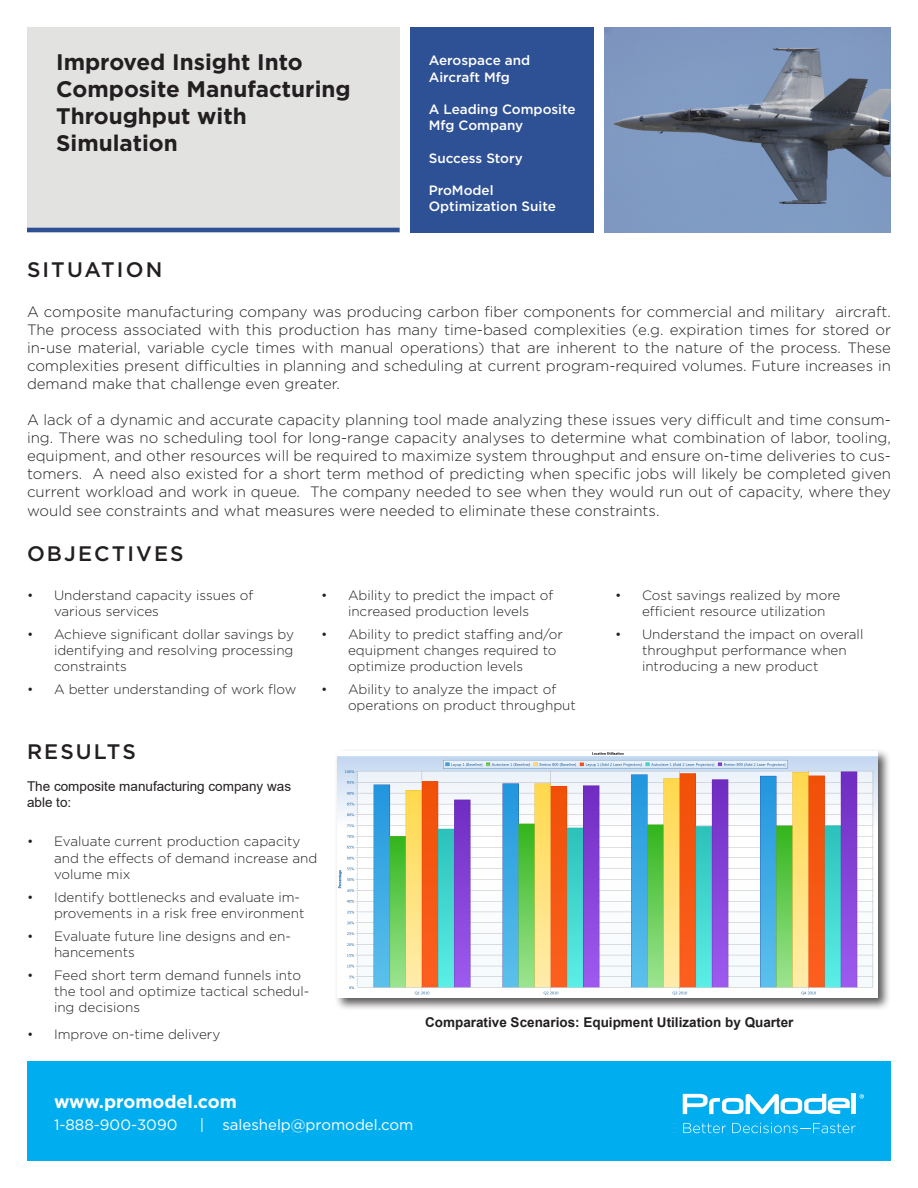
<style>
.page{position:relative;width:918px;height:1188px;background:#fff}
.page>*{position:absolute;margin:0;border:0;box-sizing:border-box;transform-origin:0 0}
.t1{font:700 22.5px/27px "Gotham";color:#231f20}
.t2{font:500 21px "Gotham";letter-spacing:.1em;color:#231f20}
.t3{font:700 18px "Gotham";color:#fff}
.t4{font:300 15px/18px "Gotham";color:#231f20;text-align:justify}
.t5{font:15px "Gotham";color:#fff}
.t6{font:300 13.5px/16.2px "Gotham";color:#231f20}
.t7{font:500 13.5px/16.2px "Gotham";color:#fff}
.t8{font:700 13.5px "Arial";color:#231f20}
.t9{font:13.5px/16.2px "Arial";color:#231f20}
</style>
<div class="page">
<div style="left:334px;top:748px;width:557px;height:263px;background:#231f20;opacity:.75"></div>
<img style="left:338px;top:752px;width:540px;height:246px">
<img style="left:605px;top:27px;width:286px;height:205px">
<div style="left:27px;top:27px;width:373px;height:205px;background:#e2e2e1"></div>
<div style="left:27px;top:1062px;width:864px;height:99px;background:#00aeef"></div>
<svg style="left:683px;top:1094px;width:167px;height:20px"></svg>
<div style="left:851px;top:1094px;width:5px;height:20px;background:#fff"></div>
<svg style="left:683px;top:1123px;width:43px;height:10px"></svg>
<svg style="left:732px;top:1123px;width:124px;height:10px"></svg>
<svg style="left:859px;top:1094px;width:5px;height:5px"></svg>
<div style="left:410px;top:27px;width:184px;height:205px;background:#2e5095"></div>
<hr style="left:27px;top:228px;width:373px;height:4px;background:#2e5095">
<p class="t1" style="left:56px;top:48px;width:296px">Improved Insight Into<br>Composite Manufacturing<br>Throughput with<br>Simulation</p>
<p class="t7" style="left:429px;top:52px;width:103px">Aerospace and<br>Aircraft Mfg</p>
<p class="t7" style="left:429px;top:101px;width:148px">A Leading Composite</p>
<p class="t7" style="left:429px;top:117px;width:96px">Mfg Company</p>
<p class="t7" style="left:429px;top:149px;width:95px">Success Story</p>
<p class="t7" style="left:429px;top:182px;width:129px">ProModel<br>Optimization Suite</p>
<p class="t2" style="left:27px;top:258px;width:137px">SITUATION</p>
<p class="t4" style="left:27px;top:302px;width:866px">A composite manufacturing company was producing carbon fiber components for commercial and military aircraft.<br>The process associated with this production has many time-based complexities (e.g. expiration times for stored or in-use material, variable cycle times with manual operations) that are inherent to the nature of the process. These complexities present difficulties in planning and scheduling at current program-required volumes. Future increases in demand make that challenge even greater.</p>
<p class="t4" style="left:27px;top:410px;width:866px">A lack of a dynamic and accurate capacity planning tool made analyzing these issues very difficult and time consum&shy;ing. There was no scheduling tool for long-range capacity analyses to determine what combination of labor, tooling, equipment, and other resources will be required to maximize system throughput and ensure on-time deliveries to cus&shy;tomers. A need also existed for a short term method of predicting when specific jobs will likely be completed given current workload and work in queue. The company needed to see when they would run out of capacity, where they</p>
<p class="t4" style="left:27px;top:502px;width:634px">would see constraints and what measures were needed to eliminate these constraints.</p>
<p class="t2" style="left:27px;top:542px;width:158px">OBJECTIVES</p>
<p class="t6" style="left:54px;top:587px;width:201px;text-indent:-27px">• Understand capacity issues of various services</p>
<p class="t6" style="left:54px;top:626px;width:241px;text-align:justify;text-indent:-27px">• Achieve significant dollar savings by identifying and resolving processing constraints</p>
<p class="t6" style="left:27px;top:681px;width:271px">• A better understanding of work flow</p>
<p class="t6" style="left:321px;top:587px;width:234px;text-align:center">• Ability to predict the impact of increased production levels</p>
<p class="t6" style="left:348px;top:626px;width:216px;text-indent:-27px">• Ability to predict staffing and/or equipment changes required to optimize production levels</p>
<p class="t6" style="left:348px;top:681px;width:229px;text-indent:-27px">• Ability to analyze the impact of operations on product throughput</p>
<p class="t6" style="left:642px;top:587px;width:200px;text-indent:-27px">• Cost savings realized by more efficient resource utilization</p>
<p class="t6" style="left:642px;top:626px;width:223px;text-indent:-27px">• Understand the impact on overall throughput performance when introducing a new product</p>
<p class="t2" style="left:27px;top:739px;width:110px">RESULTS</p>
<p class="t9" style="left:27px;top:778px;width:266px">The composite manufacturing company was able to:</p>
<p class="t6" style="left:54px;top:833px;width:265px;text-indent:-27px">• Evaluate current production capacity and the effects of demand increase and volume mix</p>
<p class="t6" style="left:54px;top:889px;width:252px;text-indent:-27px">• Identify bottlenecks and evaluate im&shy;provements in a risk free environment</p>
<p class="t6" style="left:54px;top:928px;width:238px;text-indent:-27px">• Evaluate future line designs and en&shy;hancements</p>
<p class="t6" style="left:54px;top:967px;width:257px;text-indent:-27px">• Feed short term demand funnels into the tool and optimize tactical schedul&shy;ing decisions</p>
<p class="t6" style="left:27px;top:1026px;width:195px">• Improve on-time delivery</p>
<p class="t8" style="left:425px;top:1013px;width:370px">Comparative Scenarios: Equipment Utilization by Quarter</p>
<p class="t3" style="left:54px;top:1091px;width:184px">www.promodel.com</p>
<p class="t5" style="left:54px;top:1116px;width:125px">1-888-900-3090</p>
<p class="t5" style="left:200px;top:1116px;width:215px">| saleshelp@promodel.com</p>
</div>
